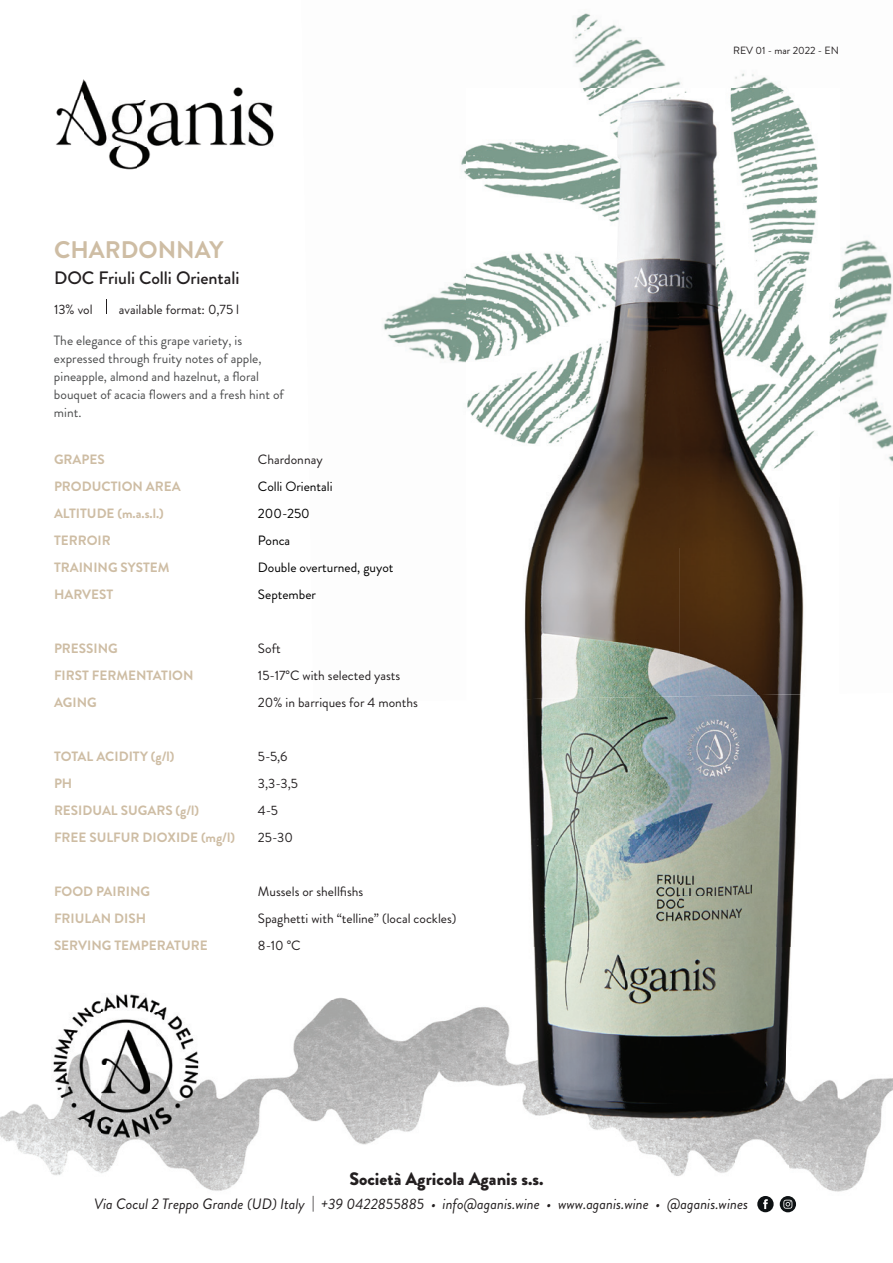
<style>
.page{position:relative;width:893px;height:1263px;background:#fff}
.page>*{position:absolute;margin:0;border:0;box-sizing:border-box;transform-origin:0 0}
.t1{font:700 24px "Brandon Grotesque";color:#cebda4}
.t2{font:900 18px "Brandon Grotesque";color:#231f20}
.t3{font:500 18px "Brandon Grotesque";color:#231f20}
.t4{font:italic 15px "Brandon Grotesque";color:#231f20}
.t5{font:700 13.5px/27px "Brandon Grotesque";color:#cebda4}
.t6{font:13.5px/27px "Brandon Grotesque";color:#231f20}
.t7{font:13.5px/18px "Brandon Grotesque";color:#4b4c4d}
.t8{font:13.5px/27px "Brandon Grotesque";color:#000}
.t9{font:10.5px "Brandon Grotesque";color:#231f20}
.s1{font-style:normal}
</style>
<div class="page">
<img style="left:788px;top:1078px;width:105px;height:135px">
<img style="left:249px;top:1000px;width:118px;height:145px">
<img style="left:367px;top:1012px;width:99px;height:132px">
<img style="left:624px;top:1138px;width:164px;height:75px">
<img style="left:52px;top:1173px;width:190px;height:18px">
<img style="left:56px;top:79px;width:218px;height:91px">
<img style="left:2px;top:994px;width:247px;height:179px">
<img style="left:383px;top:13px;width:510px;height:449px">
<svg style="left:780px;top:1196px;width:16px;height:16px"></svg>
<svg style="left:783px;top:1200px;width:9px;height:9px"></svg>
<div style="left:757px;top:1196px;width:17px;height:16px;background:#0e1214;border-radius:50%"></div>
<svg style="left:763px;top:1199px;width:5px;height:10px"></svg>
<img style="left:526px;top:700px;width:153px;height:248px">
<img style="left:679px;top:696px;width:122px;height:252px">
<img style="left:466px;top:948px;width:373px;height:190px">
<img style="left:466px;top:88px;width:213px;height:612px">
<img style="left:679px;top:88px;width:160px;height:608px">
<svg style="left:106px;top:300px;width:1px;height:14px"></svg>
<h1 class="t1" style="left:54px;top:233px;width:171px">CHARDONNAY</h1>
<h2 class="t3" style="left:54px;top:265px;width:187px">DOC Friuli Colli Orientali</h2>
<p class="t6" style="left:54px;top:296px;width:40px">13% vol</p>
<p class="t6" style="left:119px;top:296px;width:122px">available format: 0,75 l</p>
<p class="t7" style="left:54px;top:331px;width:231px">The elegance of this grape variety, is expressed through fruity notes of apple, pineapple, almond and hazelnut, a floral bouquet of acacia flowers and a fresh hint of mint.</p>
<p class="t5" style="left:54px;top:446px;width:128px">GRAPES<br>PRODUCTION AREA<br>ALTITUDE (m.a.s.l.)<br>TERROIR<br>TRAINING SYSTEM<br>HARVEST</p>
<p class="t5" style="left:54px;top:635px;width:141px">PRESSING<br>FIRST FERMENTATION<br>AGING</p>
<p class="t5" style="left:54px;top:743px;width:182px">TOTAL ACIDITY (g/l)<br>PH<br>RESIDUAL SUGARS (g/l)<br>FREE SULFUR DIOXIDE (mg/l)</p>
<p class="t5" style="left:54px;top:878px;width:155px">FOOD PAIRING<br>FRIULAN DISH<br>SERVING TEMPERATURE</p>
<p class="t6" style="left:258px;top:446px;width:66px">Chardonnay</p>
<p class="t8" style="left:258px;top:473px;width:137px">Colli Orientali<br>200-250<br>Ponca<br>Double overturned, guyot<br>September</p>
<p class="t6" style="left:258px;top:635px;width:162px">Soft<br>15-17°C with selected yasts<br>20% in barriques for 4 months</p>
<p class="t6" style="left:258px;top:743px;width:42px">5-5,6<br>3,3-3,5<br>4-5<br>25-30</p>
<p class="t6" style="left:258px;top:878px;width:200px">Mussels or shellfishs<br>Spaghetti with “telline” (local cockles)<br>8-10 °C</p>
<h2 class="t2" style="left:349px;top:1166px;width:196px">Società Agricola Aganis s.s.</h2>
<p class="t9" style="left:733px;top:43px;width:107px">REV 01 - mar 2022 - EN</p>
<p class="t4" style="left:94px;top:1193px;width:656px">Via Cocul 2 Treppo Grande (UD) Italy <span class="s1">|</span> +39 0422855885 • info@aganis.wine • www.aganis.wine • @aganis.wines</p>
</div>
